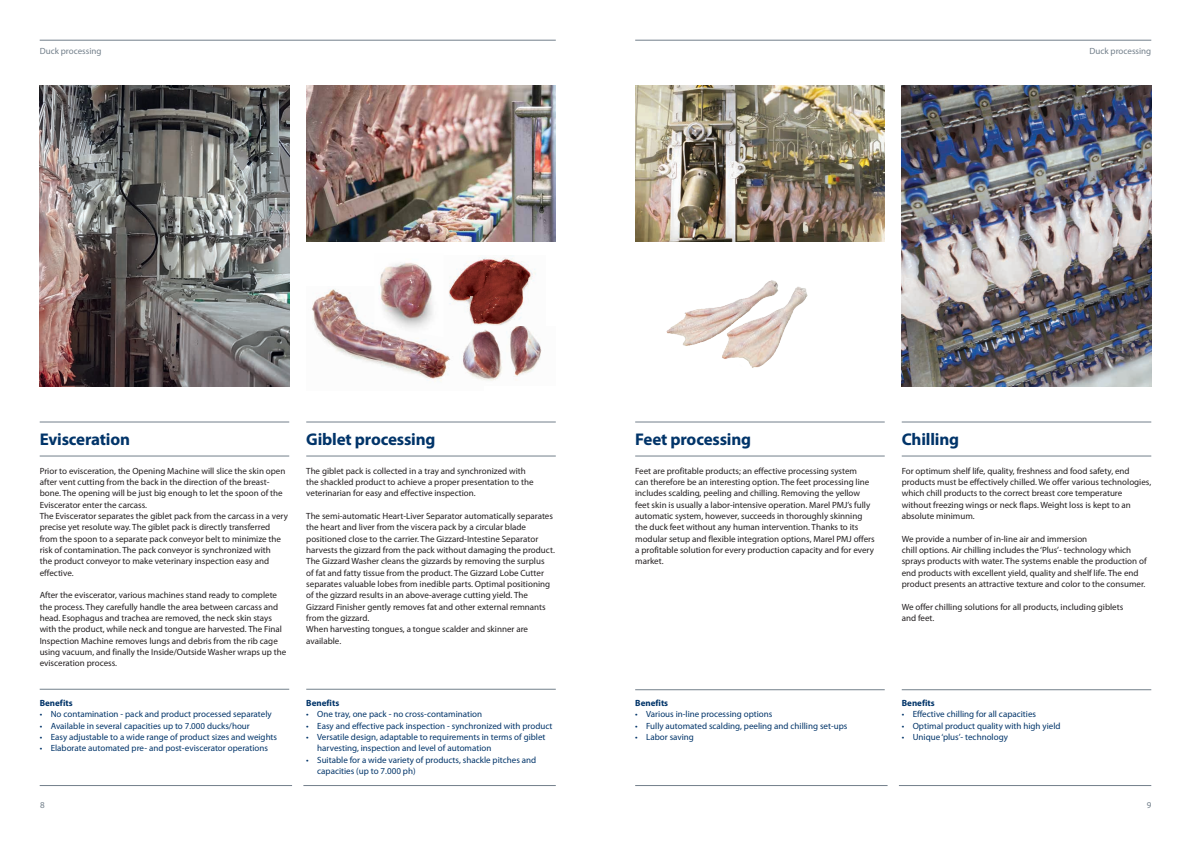
<style>
.page{position:relative;width:1191px;height:842px;background:#fff}
.page>*{position:absolute;margin:0;border:0;box-sizing:border-box;transform-origin:0 0}
.t1{font:700 17px "Myriad Pro";letter-spacing:-.01em;color:#013469}
.t2{font:9px/11.3px "Myriad Pro";color:#231f20}
.t3{font:9px/11.3px "Myriad Pro";color:#013469}
.t4{font:700 9px "Myriad Pro";color:#013469}
.t5{font:9px "Myriad Pro";color:#727f8a}
</style>
<div class="page">
<hr style="left:635px;top:40px;width:516px;height:1px;background:#727f8a">
<img style="left:40px;top:85px;width:249px;height:301px">
<img style="left:306px;top:85px;width:250px;height:156px">
<img style="left:901px;top:85px;width:250px;height:301px">
<img style="left:635px;top:85px;width:249px;height:156px">
<hr style="left:306px;top:689px;width:250px;height:1px;background:#727f8a">
<hr style="left:303px;top:785px;width:253px;height:1px;background:#727f8a">
<hr style="left:306px;top:456px;width:250px;height:1px;background:#727f8a">
<hr style="left:306px;top:422px;width:250px;height:1px;background:#727f8a">
<hr style="left:40px;top:689px;width:249px;height:1px;background:#727f8a">
<hr style="left:40px;top:785px;width:252px;height:1px;background:#727f8a">
<hr style="left:40px;top:456px;width:249px;height:1px;background:#727f8a">
<hr style="left:40px;top:422px;width:249px;height:1px;background:#727f8a">
<hr style="left:901px;top:689px;width:250px;height:1px;background:#727f8a">
<hr style="left:899px;top:785px;width:252px;height:1px;background:#727f8a">
<hr style="left:901px;top:456px;width:250px;height:1px;background:#727f8a">
<hr style="left:901px;top:422px;width:250px;height:1px;background:#727f8a">
<hr style="left:635px;top:689px;width:249px;height:1px;background:#727f8a">
<hr style="left:635px;top:785px;width:252px;height:1px;background:#727f8a">
<hr style="left:635px;top:456px;width:249px;height:1px;background:#727f8a">
<hr style="left:635px;top:422px;width:249px;height:1px;background:#727f8a">
<hr style="left:40px;top:40px;width:516px;height:1px;background:#727f8a">
<img style="left:312px;top:289px;width:139px;height:92px">
<img style="left:443px;top:257px;width:93px;height:75px">
<img style="left:459px;top:326px;width:83px;height:55px">
<img style="left:666px;top:280px;width:142px;height:88px">
<img style="left:374px;top:263px;width:69px;height:74px">
<p class="t5" style="left:40px;top:45px;width:63px">Duck processing</p>
<p class="t5" style="left:1089px;top:45px;width:63px">Duck processing</p>
<h1 class="t1" style="left:40px;top:428px;width:92px">Evisceration</h1>
<p class="t2" style="left:40px;top:465px;width:250px">Prior to evisceration, the Opening Machine will slice the skin open after vent cutting from the back in the direction of the breast&shy;bone. The opening will be just big enough to let the spoon of the Eviscerator enter the carcass.<br>The Eviscerator separates the giblet pack from the carcass in a very precise yet resolute way. The giblet pack is directly transferred from the spoon to a separate pack conveyor belt to minimize the risk of contamination. The pack conveyor is synchronized with<br>the product conveyor to make veterinary inspection easy and effective.</p>
<p class="t2" style="left:40px;top:589px;width:248px">After the eviscerator, various machines stand ready to complete the process. They carefully handle the area between carcass and head. Esophagus and trachea are removed, the neck skin stays with the product, while neck and tongue are harvested. The Final Inspection Machine removes lungs and debris from the rib cage using vacuum, and finally the Inside/Outside Washer wraps up the evisceration process.</p>
<p class="t4" style="left:40px;top:697px;width:35px">Benefits</p>
<p class="t3" style="left:40px;top:708px;width:233px">• No contamination - pack and product processed separately</p>
<p class="t3" style="left:40px;top:720px;width:212px">• Available in several capacities up to 7.000 ducks/hour</p>
<p class="t3" style="left:40px;top:731px;width:239px">• Easy adjustable to a wide range of product sizes and weights</p>
<p class="t3" style="left:40px;top:742px;width:230px">• Elaborate automated pre- and post-eviscerator operations</p>
<h1 class="t1" style="left:306px;top:428px;width:131px">Giblet processing</h1>
<p class="t2" style="left:306px;top:465px;width:229px">The giblet pack is collected in a tray and synchronized with the shackled product to achieve a proper presentation to the veterinarian for easy and effective inspection.</p>
<p class="t2" style="left:306px;top:510px;width:250px">The semi-automatic Heart-Liver Separator automatically separates the heart and liver from the viscera pack by a circular blade positioned close to the carrier. The Gizzard-Intestine Separator harvests the gizzard from the pack without damaging the product.<br>The Gizzard Washer cleans the gizzards by removing the surplus<br>of fat and fatty tissue from the product. The Gizzard Lobe Cutter separates valuable lobes from inedible parts. Optimal positioning of the gizzard results in an above-average cutting yield. The Gizzard Finisher gently removes fat and other external remnants from the gizzard.<br>When harvesting tongues, a tongue scalder and skinner are available.</p>
<p class="t4" style="left:306px;top:697px;width:35px">Benefits</p>
<p class="t3" style="left:306px;top:708px;width:177px">• One tray, one pack - no cross-contamination</p>
<p class="t3" style="left:306px;top:720px;width:248px">• Easy and effective pack inspection - synchronized with product</p>
<p class="t3" style="left:317px;top:731px;width:230px;text-indent:-11px">• Versatile design, adaptable to requirements in terms of giblet harvesting, inspection and level of automation</p>
<p class="t3" style="left:317px;top:754px;width:220px;text-indent:-11px">• Suitable for a wide variety of products, shackle pitches and capacities (up to 7.000 ph)</p>
<h1 class="t1" style="left:635px;top:428px;width:117px">Feet processing</h1>
<p class="t2" style="left:635px;top:465px;width:241px">Feet are profitable products; an effective processing system<br>can therefore be an interesting option. The feet processing line includes scalding, peeling and chilling. Removing the yellow feet skin is usually a labor-intensive operation. Marel PMJ’s fully automatic system, however, succeeds in thoroughly skinning the duck feet without any human intervention. Thanks to its modular setup and flexible integration options, Marel PMJ offers a profitable solution for every production capacity and for every market.</p>
<h1 class="t1" style="left:901px;top:428px;width:59px">Chilling</h1>
<p class="t2" style="left:901px;top:465px;width:251px">For optimum shelf life, quality, freshness and food safety, end products must be effectively chilled. We offer various technologies, which chill products to the correct breast core temperature without freezing wings or neck flaps. Weight loss is kept to an absolute minimum.</p>
<p class="t2" style="left:901px;top:533px;width:246px">We provide a number of in-line air and immersion<br>chill options. Air chilling includes the ‘Plus’- technology which sprays products with water. The systems enable the production of end products with excellent yield, quality and shelf life. The end product presents an attractive texture and color to the consumer.</p>
<p class="t2" style="left:901px;top:601px;width:223px">We offer chilling solutions for all products, including giblets and feet.</p>
<p class="t4" style="left:635px;top:697px;width:35px">Benefits</p>
<p class="t3" style="left:635px;top:708px;width:139px">• Various in-line processing options</p>
<p class="t3" style="left:635px;top:720px;width:214px">• Fully automated scalding, peeling and chilling set-ups</p>
<p class="t3" style="left:635px;top:731px;width:60px">• Labor saving</p>
<p class="t4" style="left:901px;top:697px;width:35px">Benefits</p>
<p class="t3" style="left:901px;top:708px;width:136px">• Effective chilling for all capacities</p>
<p class="t3" style="left:901px;top:720px;width:160px">• Optimal product quality with high yield</p>
<p class="t3" style="left:901px;top:731px;width:108px">• Unique ‘plus’- technology</p>
<p class="t5" style="left:40px;top:799px;width:6px">8</p>
<p class="t5" style="left:1146px;top:799px;width:6px">9</p>
</div>
